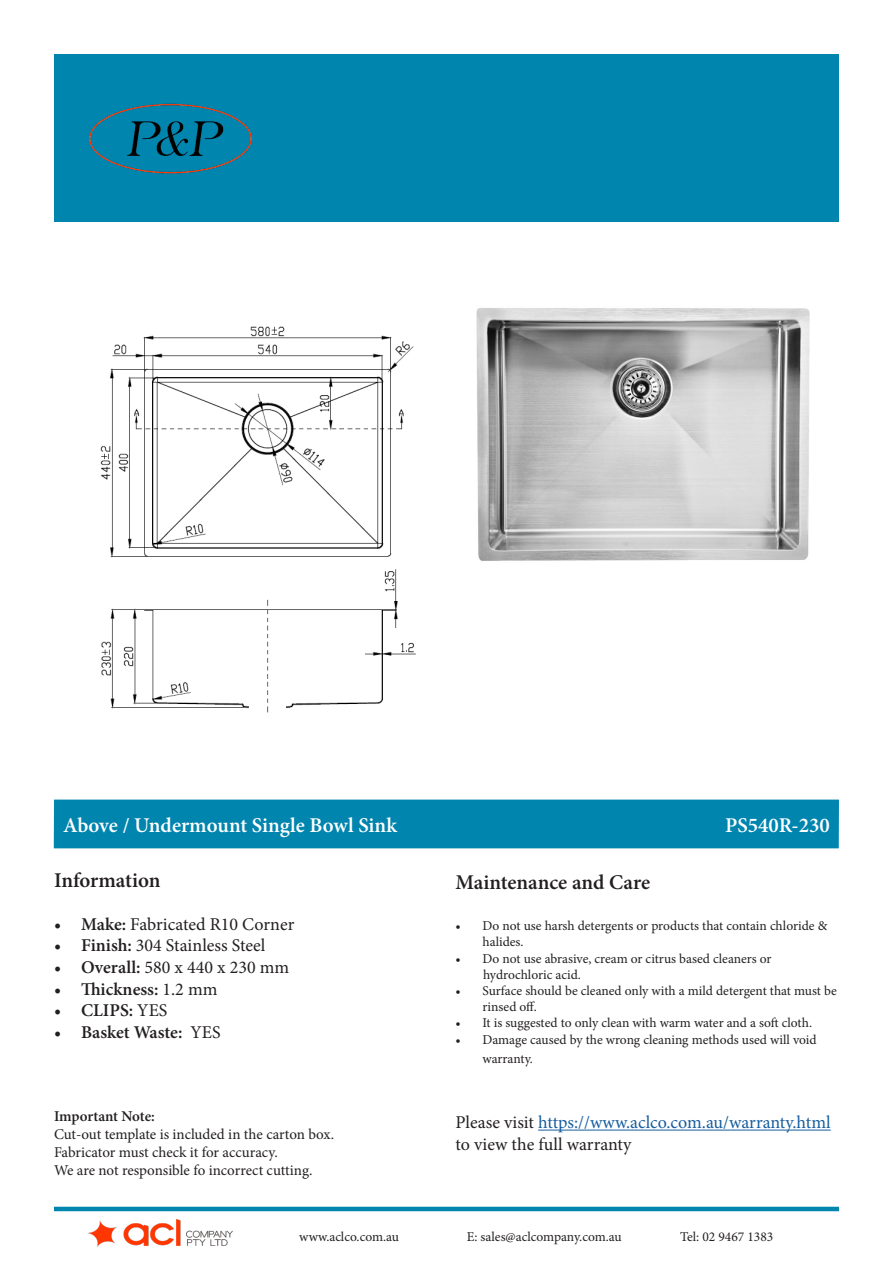
<style>
.page{position:relative;width:893px;height:1263px;background:#fff}
.page>*{position:absolute;margin:0;border:0;box-sizing:border-box;transform-origin:0 0}
.t1{font:600 21px "Minion Pro";color:#fff}
.t2{font:600 21px "Minion Pro";letter-spacing:-.005em;color:#231f20}
.t3{font:18px "Minion Pro";color:#231f20}
.t4{font:18px/21.6px "Minion Pro";color:#175d9e}
.t5{font:600 18px "Minion Pro";color:#231f20}
.t6{font:15px "Minion Pro";letter-spacing:-.005em;color:#231f20}
.t7{font:600 15px "Minion Pro";letter-spacing:-.01em;color:#231f20}
.t8{font:13.5px/16.2px "Minion Pro";color:#231f20}
.s1{font-weight:600}
.s2{font-weight:400}
.s3{color:#231f20}
</style>
<div class="page">
<div style="left:54px;top:54px;width:785px;height:167px;background:#0085af"></div>
<div style="left:54px;top:799px;width:785px;height:49px;background:#0085af"></div>
<hr style="left:54px;top:1207px;width:785px;height:4px;background:#0085af">
<img style="left:89px;top:1219px;width:144px;height:28px">
<hr style="left:538px;top:1129px;width:293px;height:1px;background:#175d9e">
<img style="left:476px;top:308px;width:334px;height:253px">
<img style="left:100px;top:326px;width:316px;height:386px">
<img style="left:89px;top:103px;width:163px;height:71px">
<p class="t1" style="left:63px;top:810px;width:335px">Above / Undermount Single Bowl Sink</p>
<p class="t1" style="left:725px;top:810px;width:106px">PS540R-230</p>
<p class="t2" style="left:54px;top:865px;width:108px">Information</p>
<p class="t3" style="left:54px;top:912px;width:242px"><span class="s1">• Make:</span> Fabricated R10 Corner</p>
<p class="t3" style="left:54px;top:934px;width:213px"><span class="s1">• Finish:</span> 304 Stainless Steel</p>
<p class="t3" style="left:54px;top:955px;width:237px"><span class="s1">• Overall:</span> 580 x 440 x 230 mm</p>
<p class="t5" style="left:54px;top:976px;width:165px">• Thickness: <span class="s2">1.2 mm</span></p>
<p class="t5" style="left:54px;top:998px;width:115px">• CLIPS: <span class="s2">YES</span></p>
<p class="t5" style="left:54px;top:1020px;width:168px">• Basket Waste: <span class="s2">YES</span></p>
<p class="t7" style="left:54px;top:1105px;width:102px">Important Note:</p>
<p class="t6" style="left:54px;top:1124px;width:282px">Cut-out template is included in the carton box.</p>
<p class="t6" style="left:54px;top:1142px;width:225px">Fabricator must check it for accuracy.</p>
<p class="t6" style="left:54px;top:1160px;width:260px">We are not responsible fo incorrect cutting.</p>
<p class="t2" style="left:455px;top:868px;width:196px">Maintenance and Care</p>
<p class="t8" style="left:482px;top:918px;width:346px;text-indent:-27px">• Do not use harsh detergents or products that contain chloride &amp; halides.</p>
<p class="t8" style="left:455px;top:950px;width:318px">• Do not use abrasive, cream or citrus based cleaners or</p>
<p class="t8" style="left:483px;top:966px;width:99px">hydrochloric acid.</p>
<p class="t8" style="left:482px;top:983px;width:356px;text-indent:-27px">• Surface should be cleaned only with a mild detergent that must be rinsed off.</p>
<p class="t8" style="left:455px;top:1015px;width:358px">• It is suggested to only clean with warm water and a soft cloth.</p>
<p class="t8" style="left:482px;top:1029px;width:336px;line-height:19.8px;text-indent:-27px">• Damage caused by the wrong cleaning methods used will void warranty.</p>
<p class="t4" style="left:455px;top:1112px;width:377px"><span class="s3">Please visit</span> https://www.aclco.com.au/warranty.html <span class="s3">to view the full warranty</span></p>
<p class="t8" style="left:299px;top:1228px;width:101px">www.aclco.com.au</p>
<p class="t8" style="left:467px;top:1228px;width:157px">E: sales@aclcompany.com.au</p>
<p class="t8" style="left:680px;top:1228px;width:95px">Tel: 02 9467 1383</p>
</div>
